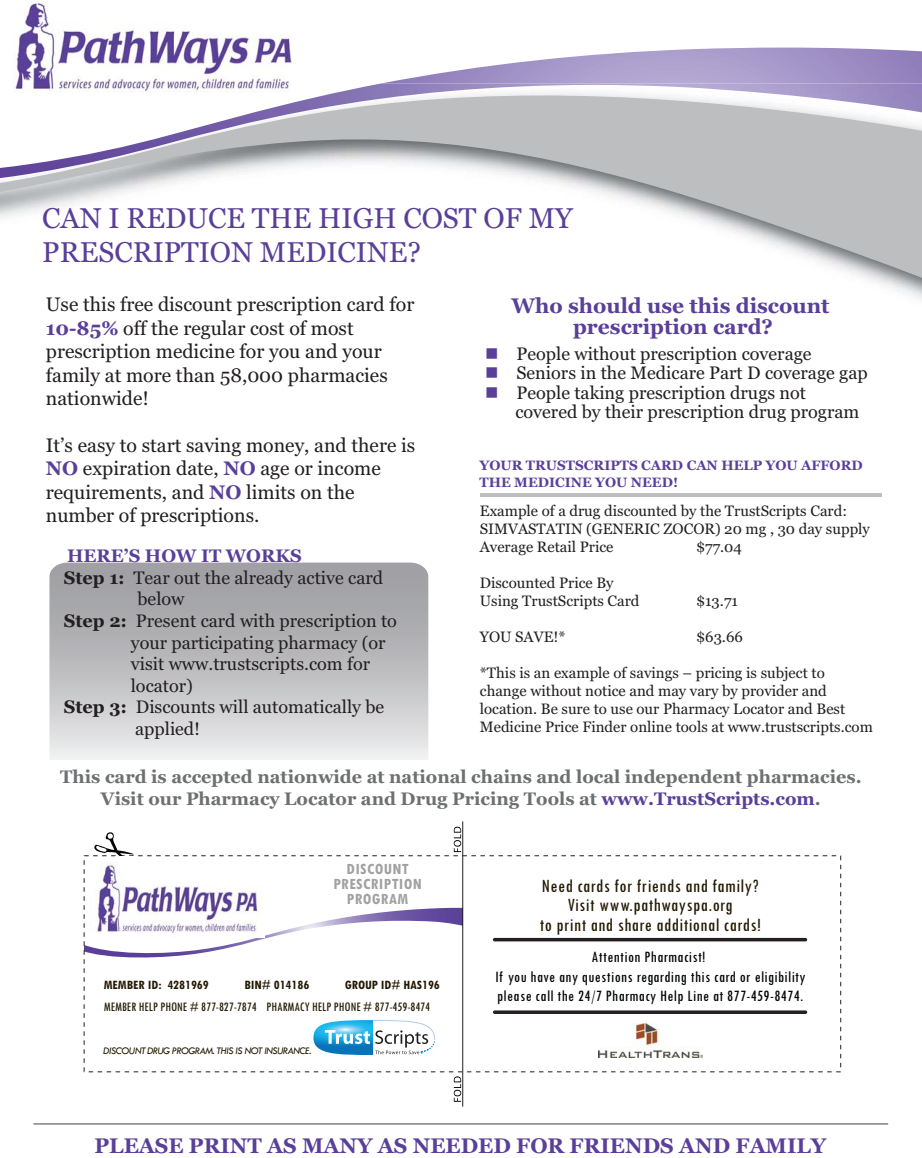
<style>
.page{position:relative;width:922px;height:1158px;background:#fff}
.page>*{position:absolute;margin:0;border:0;box-sizing:border-box;transform-origin:0 0}
.t1{font:28.5px/34.2px "Georgia";color:#5a3f99}
.t2{font:700 21px/21px "Georgia";color:#5a3f99;text-align:center}
.t3{font:19.5px/23.4px "Georgia";color:#231f20}
.t4{font:condensed 19.5px/19.5px "Tw Cen";letter-spacing:.025em;color:#241a04;text-align:center}
.t5{font:18px/19.5px "Georgia";color:#231f20}
.t6{font:700 18px/21.6px "Georgia";color:#6d6f71;text-align:center}
.t7{font:700 18px "Georgia";color:#5a3f99}
.t8{font:condensed 16.5px/19.5px "Tw Cen";letter-spacing:.025em;color:#040505;text-align:center}
.t9{font:700 condensed 16.5px/15px "Tw Cen";letter-spacing:.025em;color:#a1a0a4;text-align:center}
.t10{font:15px/18px "Georgia";color:#231f20}
.t11{font:condensed 13.5px "Tw Cen";color:#241a04}
.t12{font:700 13.5px/16.5px "Georgia";color:#5a3f99}
.t13{font:700 condensed 13.5px "Tw Cen";color:#241a04}
.t14{font:italic 10.5px "Tw Cen";letter-spacing:-.06em;color:#241a04}
.s1{font-weight:700;color:#5a3f99}
.s2{font-weight:700}
.s3{color:#5a3f99}
</style>
<div class="page">
<img style="left:598px;top:1024px;width:104px;height:33px">
<div style="left:493px;top:938px;width:314px;height:3px;border:2px solid #231f20"></div>
<div style="left:493px;top:1010px;width:314px;height:4px;border:2px solid #231f20"></div>
<svg style="left:86px;top:907px;width:376px;height:51px"></svg>
<hr style="left:462px;top:821px;width:1px;height:285px;background:#221e1f">
<svg style="left:94px;top:832px;width:40px;height:25px"></svg>
<div style="left:116px;top:856px;width:22px;height:9px;background:#fff"></div>
<svg style="left:453px;top:826px;width:8px;height:26px"></svg>
<svg style="left:453px;top:1076px;width:8px;height:25px"></svg>
<img style="left:90px;top:862px;width:174px;height:75px">
<svg style="left:313px;top:1020px;width:122px;height:35px"></svg>
<svg style="left:384px;top:48px;width:537px;height:35px"></svg>
<svg style="left:0;top:85px;width:921px;height:214px"></svg>
<svg style="left:49px;top:562px;width:379px;height:198px;background:#bebfc1"></svg>
<hr style="left:480px;top:494px;width:401px;height:3px;background:#bcbec0">
<hr style="left:33px;top:1123px;width:855px;height:1px;background:#808285">
<img style="left:2px;top:3px;width:302px;height:93px">
<h1 class="t1" style="left:42px;top:203px;width:531px">CAN I REDUCE THE HIGH COST OF MY<br>PRESCRIPTION MEDICINE?</h1>
<h3 class="t3" style="left:46px;top:294px;width:370px">Use this free discount prescription card for <span class="s1">10-85%</span> off the regular cost of most prescription medicine for you and your family at more than 58,000 pharmacies nationwide!</h3>
<h3 class="t3" style="left:46px;top:435px;width:371px">It’s easy to start saving money, and there is <span class="s1">NO</span> expiration date, <span class="s1">NO</span> age or income requirements, and <span class="s1">NO</span> limits on the number of prescriptions.</h3>
<p class="t7" style="left:67px;top:548px;width:236px">HERE’S HOW IT WORKS</p>
<h2 class="t2" style="left:511px;top:297px;width:319px">Who should use this discount prescription card?</h2>
<p class="t5" style="left:515px;top:345px;width:354px">People without prescription coverage Seniors in the Medicare Part D coverage gap People taking prescription drugs not covered by their prescription drug program</p>
<p class="t12" style="left:479px;top:458px;width:385px">YOUR TRUSTSCRIPTS CARD CAN HELP YOU AFFORD<br>THE MEDICINE YOU NEED!</p>
<p class="t10" style="left:480px;top:503px;width:391px">Example of a drug discounted by the TrustScripts Card:<br>SIMVASTATIN (GENERIC ZOCOR) 20 mg , 30 day supply<br>Average Retail Price</p>
<p class="t10" style="left:696px;top:539px;width:47px">$77.04</p>
<p class="t5" style="left:64px;top:569px;width:321px"><span class="s2">Step 1:</span> Tear out the already active card</p>
<p class="t5" style="left:137px;top:590px;width:48px">below</p>
<p class="t5" style="left:64px;top:612px;width:334px"><span class="s2">Step 2:</span> Present card with prescription to</p>
<p class="t5" style="left:131px;top:634px;width:256px">your participating pharmacy (or</p>
<p class="t5" style="left:131px;top:655px;width:241px">visit www.trustscripts.com for</p>
<p class="t5" style="left:131px;top:677px;width:64px">locator)</p>
<p class="t5" style="left:64px;top:698px;width:322px"><span class="s2">Step 3:</span> Discounts will automatically be</p>
<p class="t5" style="left:135px;top:720px;width:67px">applied!</p>
<p class="t10" style="left:480px;top:575px;width:161px">Discounted Price By<br>Using TrustScripts Card</p>
<p class="t10" style="left:696px;top:593px;width:43px">$13.71</p>
<p class="t10" style="left:480px;top:629px;width:87px">YOU SAVE!*</p>
<p class="t10" style="left:695px;top:629px;width:48px">$63.66</p>
<p class="t10" style="left:480px;top:665px;width:394px">*This is an example of savings – pricing is subject to change without notice and may vary by provider and location. Be sure to use our Pharmacy Locator and Best Medicine Price Finder online tools at www.trustscripts.com</p>
<p class="t6" style="left:60px;top:767px;width:802px">This card is accepted nationwide at national chains and local independent pharmacies.<br>Visit our Pharmacy Locator and Drug Pricing Tools at <span class="s3">www.TrustScripts.com</span>.</p>
<p class="t9" style="left:333px;top:861px;width:90px">DISCOUNT<br>PRESCRIPTION<br>PROGRAM</p>
<p class="t13" style="left:104px;top:976px;width:106px">MEMBER ID: 4281969</p>
<p class="t13" style="left:244px;top:976px;width:66px">BIN# 014186</p>
<p class="t13" style="left:345px;top:976px;width:96px">GROUP ID# HAS196</p>
<p class="t11" style="left:104px;top:1002px;width:328px">MEMBER HELP PHONE # 877-827-7874 PHARMACY HELP PHONE # 877-459-8474</p>
<p class="t14" style="left:103px;top:1044px;width:210px">DISCOUNT DRUG PROGRAM. THIS IS NOT INSURANCE.</p>
<h3 class="t4" style="left:539px;top:877px;width:222px">Need cards for friends and family?<br>Visit www.pathwayspa.org<br>to print and share additional cards!</h3>
<p class="t8" style="left:495px;top:948px;width:312px">Attention Pharmacist!<br>If you have any questions regarding this card or eligibility please call the 24/7 Pharmacy Help Line at 877-459-8474.</p>
<h2 class="t2" style="left:95px;top:1137px;width:733px">PLEASE PRINT AS MANY AS NEEDED FOR FRIENDS AND FAMILY</h2>
</div>
